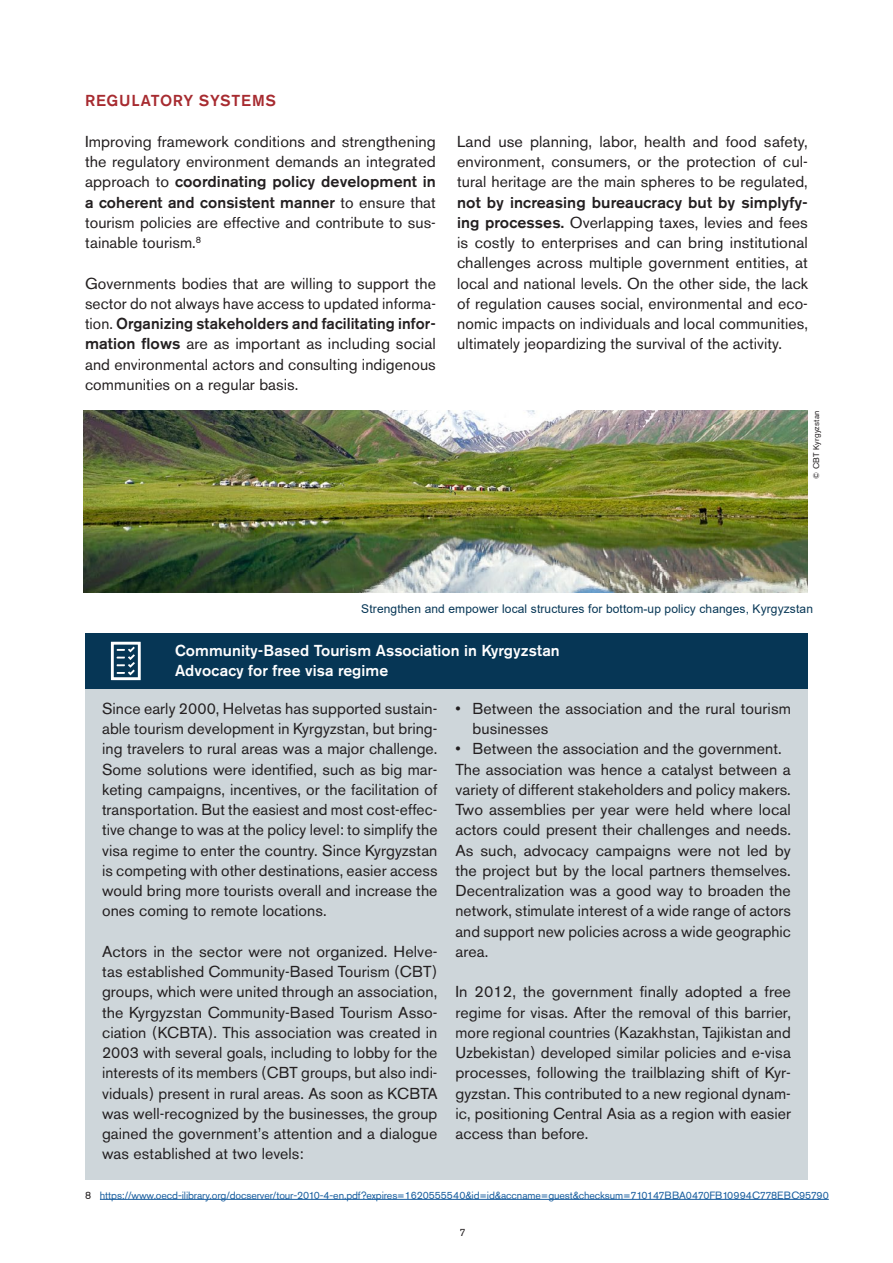
<style>
.page{position:relative;width:893px;height:1263px;background:#fff}
.page>*{position:absolute;margin:0;border:0;box-sizing:border-box;transform-origin:0 0}
.t1{font:15.75px/20.2px "Akzidenz Grotesk BE";letter-spacing:.005em;color:#231f20;text-align:justify}
.t2{font:500 15.75px/20.2px "Akzidenz Grotesk BE";letter-spacing:.005em;color:#fff}
.t3{font:500 15.75px "Akzidenz Grotesk BE";letter-spacing:.05em;color:#a72b30}
.t4{font:12px "Arial";letter-spacing:.01em;color:#063655}
.t5{font:10.5px "Akzidenz Grotesk Std";letter-spacing:-.01em;color:#175d9e}
.t6{font:10.5px "Akzidenz Grotesk BE";color:#231f20}
.t7{font:8.25px "Akzidenz Grotesk BE";letter-spacing:.025em;color:#231f20}
.s1{font-weight:500}
.s2{color:#231f20}
</style>
<div class="page">
<div style="left:85px;top:634px;width:723px;height:56px;background:#063655"></div>
<div style="left:85px;top:689px;width:723px;height:491px;background:#ced6da"></div>
<svg style="left:111px;top:642px;width:30px;height:38px"></svg>
<hr style="left:100px;top:1199px;width:729px;height:1px;background:#175d9e">
<img style="left:83px;top:410px;width:725px;height:182px">
<p class="t3" style="left:85px;top:91px;width:193px">REGULATORY SYSTEMS</p>
<p class="t1" style="left:85px;top:131px;width:352px">Improving framework conditions and strengthening the regulatory environment demands an integrated approach to <span class="s1">coordinating policy development in a coherent and consistent manner</span> to ensure that tourism policies are effective and contribute to sus&shy;tainable tourism.<sup>8</sup></p>
<p class="t1" style="left:85px;top:273px;width:352px">Governments bodies that are willing to support the sector do not always have access to updated informa&shy;tion. <span class="s1">Organizing stakeholders and facilitating infor&shy;mation flows</span> are as important as including social and environmental actors and consulting indigenous communities on a regular basis.</p>
<p class="t1" style="left:457px;top:131px;width:352px">Land use planning, labor, health and food safety, environment, consumers, or the protection of cul&shy;tural heritage are the main spheres to be regulated,</p>
<p class="t1" style="left:457px;top:192px;width:352px"><span class="s1">not by increasing bureaucracy but by simplyfy&shy;ing processes.</span> Overlapping taxes, levies and fees is costly to enterprises and can bring institutional challenges across multiple government entities, at local and national levels. On the other side, the lack of regulation causes social, environmental and eco&shy;nomic impacts on individuals and local communities, ultimately jeopardizing the survival of the activity.</p>
<p class="t7" style="left:811px;top:479px;width:70px;rotate:-90deg">© CBT Kyrgyzstan</p>
<p class="t4" style="left:361px;top:600px;width:453px">Strengthen and empower local structures for bottom-up policy changes, Kyrgyzstan</p>
<p class="t2" style="left:175px;top:640px;width:386px">Community-Based Tourism Association in Kyrgyzstan<br>Advocacy for free visa regime</p>
<p class="t1" style="left:102px;top:698px;width:337px">Since early 2000, Helvetas has supported sustain&shy;able tourism development in Kyrgyzstan, but bring&shy;ing travelers to rural areas was a major challenge.<br>Some solutions were identified, such as big mar&shy;keting campaigns, incentives, or the facilitation of transportation. But the easiest and most cost-effec&shy;tive change to was at the policy level: to simplify the visa regime to enter the country. Since Kyrgyzstan is competing with other destinations, easier access would bring more tourists overall and increase the ones coming to remote locations.</p>
<p class="t1" style="left:102px;top:941px;width:337px">Actors in the sector were not organized. Helve&shy;tas established Community-Based Tourism (CBT) groups, which were united through an association, the Kyrgyzstan Community-Based Tourism Asso&shy;ciation (KCBTA). This association was created in 2003 with several goals, including to lobby for the interests of its members (CBT groups, but also indi&shy;viduals) present in rural areas. As soon as KCBTA was well-recognized by the businesses, the group gained the government’s attention and a dialogue was established at two levels:</p>
<p class="t1" style="left:472px;top:698px;width:320px;text-indent:-17px">• Between the association and the rural tourism businesses</p>
<p class="t1" style="left:455px;top:739px;width:337px;text-align:left">• Between the association and the government.<br>The association was hence a catalyst between a variety of different stakeholders and policy makers.<br>Two assemblies per year were held where local actors could present their challenges and needs.<br>As such, advocacy campaigns were not led by the project but by the local partners themselves.<br>Decentralization was a good way to broaden the network, stimulate interest of a wide range of actors and support new policies across a wide geographic area.</p>
<p class="t1" style="left:455px;top:982px;width:337px">In 2012, the government finally adopted a free regime for visas. After the removal of this barrier, more regional countries (Kazakhstan, Tajikistan and Uzbekistan) developed similar policies and e-visa processes, following the trailblazing shift of Kyr&shy;gyzstan. This contributed to a new regional dynam&shy;ic, positioning Central Asia as a region with easier access than before.</p>
<p class="t5" style="left:85px;top:1189px;width:745px"><span class="s2">8</span> https://www.oecd-ilibrary.org/docserver/tour-2010-4-en.pdf?expires=1620555540&amp;id=id&amp;accname=guest&amp;checksum=710147BBA0470FB10994C778EBC95790</p>
<p class="t6" style="left:459px;top:1226px;width:8px">7</p>
</div>
